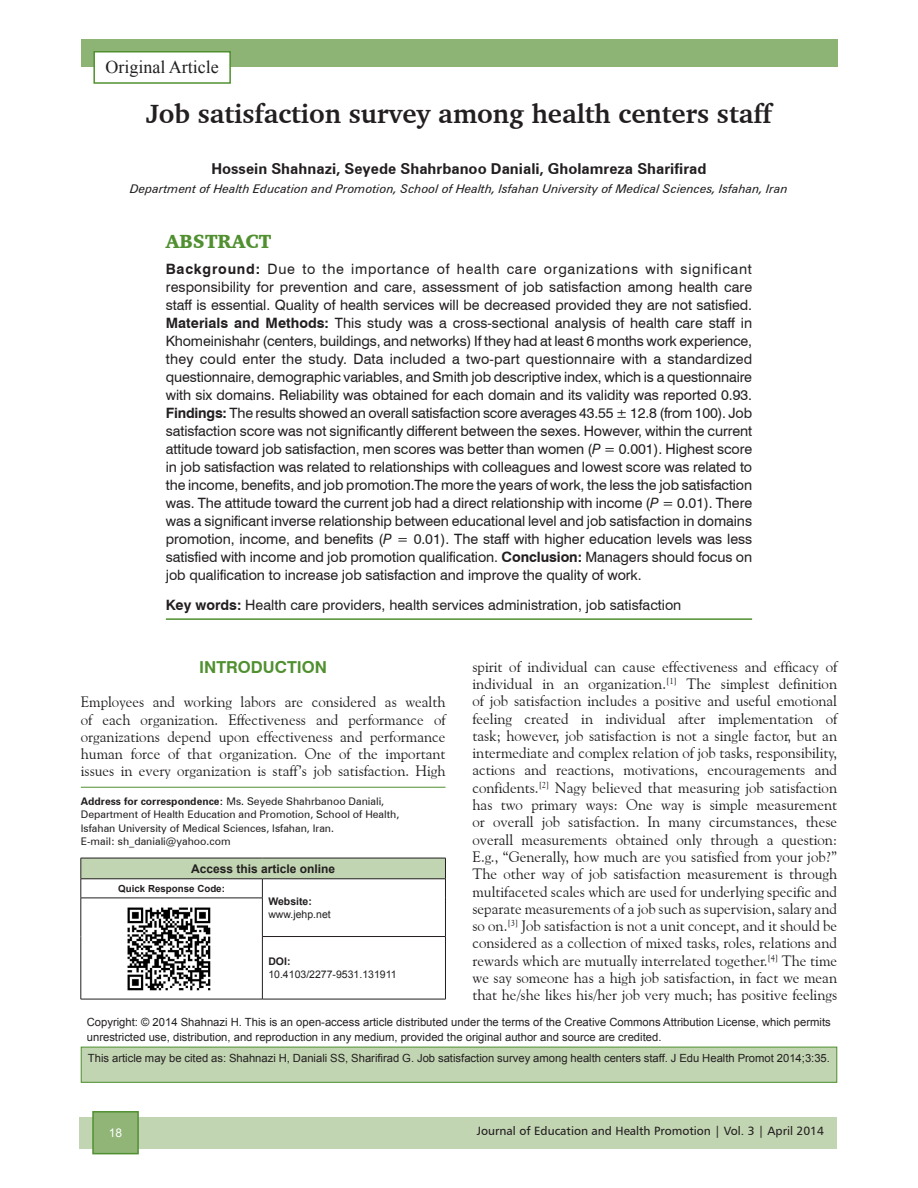
<style>
.page{position:relative;width:918px;height:1188px;background:#fff}
.page>*{position:absolute;margin:0;border:0;box-sizing:border-box;transform-origin:0 0}
.AT{font:700 27px "Charter BT";color:#231f20}
.ABSH{font:900 19.5px "Charter BT";color:#509030}
.AH{font:18px "Times New Roman";color:#231f20}
.t1{font:700 16.5px "Swiss 721 BT";color:#509030}
.TX{font:15px/17.2px "Goudy Old Style BT";color:#231f20;text-align:justify}
.AU{font:700 15px "Zurich BT";color:#231f20}
.ABS{font:14.25px/18px "Swiss 721 BT";letter-spacing:-.005em;color:#231f20;text-align:justify}
.KWD{font:14.25px "Swiss 721 BT";color:#231f20}
.AFF{font:italic 12px "Zurich BT";color:#231f20}
.VRF{font:12px "Humanist 777 BT Roman B";color:#231f20}
.ATAO{font:700 12px "Arial";color:#231f20}
.FOLIO{font:12px "Arial";color:#fff}
.C{font:11.25px/14.2px "Arial";color:#231f20}
.HTC{font:11.25px "Arial";color:#231f20}
.ADD{font:10.5px/13.5px "Zurich BT";color:#231f20}
.WEB{font:10.5px/12.6px "Arial";color:#231f20}
.QRC{font:700 9.75px "Arial";color:#231f20}
.s1{font-weight:700}
.s2{font-style:italic}
</style>
<div class="page">
<div style="left:81px;top:39px;width:756px;height:28px;background:#8eb475"></div>
<div style="left:80px;top:1117px;width:757px;height:31px;background:#c2d5b2"></div>
<div style="left:92px;top:1111px;width:47px;height:43px;background:#90b577;border:2px solid #509030"></div>
<hr style="left:166px;top:618px;width:586px;height:2px;background:#509030">
<div style="left:94px;top:52px;width:136px;height:31px;background:#fff"></div>
<div style="left:93px;top:51px;width:138px;height:33px;border:2px solid #509030"></div>
<hr style="left:81px;top:787px;width:365px;height:1px;background:#509030">
<div style="left:81px;top:858px;width:364px;height:21px;background:#c2d5b2"></div>
<hr style="left:81px;top:858px;width:181px;height:1px;background:#231f20">
<hr style="left:262px;top:858px;width:184px;height:1px;background:#231f20">
<hr style="left:81px;top:879px;width:181px;height:1px;background:#231f20">
<svg style="left:81px;top:858px;width:1px;height:40px"></svg>
<hr style="left:262px;top:879px;width:184px;height:1px;background:#231f20">
<svg style="left:445px;top:858px;width:1px;height:40px"></svg>
<hr style="left:445px;top:898px;width:1px;height:38px;background:#231f20">
<hr style="left:81px;top:898px;width:182px;height:1px;background:#231f20">
<hr style="left:81px;top:898px;width:1px;height:39px;background:#231f20">
<hr style="left:81px;top:937px;width:1px;height:62px;background:#231f20">
<hr style="left:445px;top:937px;width:1px;height:62px;background:#231f20">
<hr style="left:262px;top:999px;width:184px;height:1px;background:#231f20">
<svg style="left:262px;top:879px;width:1px;height:19px"></svg>
<hr style="left:262px;top:898px;width:1px;height:38px;background:#231f20">
<hr style="left:262px;top:937px;width:1px;height:62px;background:#231f20">
<hr style="left:81px;top:999px;width:181px;height:1px;background:#231f20">
<hr style="left:262px;top:936px;width:184px;height:1px;background:#231f20">
<img style="left:127px;top:907px;width:84px;height:84px">
<div style="left:81px;top:1047px;width:756px;height:35px;background:#c2d5b2"></div>
<div style="left:81px;top:1047px;width:756px;height:36px;border:1px solid #509030"></div>
<p class="AH" style="left:105px;top:55px;width:115px">Original Article</p>
<p class="AT" style="left:146px;top:97px;width:627px">Job satisfaction survey among health centers staff</p>
<p class="AU" style="left:211px;top:159px;width:497px">Hossein Shahnazi, Seyede Shahrbanoo Daniali, Gholamreza Sharifirad</p>
<p class="AFF" style="left:130px;top:181px;width:659px">Department of Health Education and Promotion, School of Health, Isfahan University of Medical Sciences, Isfahan, Iran</p>
<p class="ABSH" style="left:166px;top:229px;width:107px">ABSTRACT</p>
<p class="ABS" style="left:166px;top:260px;width:588px"><span class="s1">Background:</span> Due to the importance of health care organizations with significant responsibility for prevention and care, assessment of job satisfaction among health care staff is essential. Quality of health services will be decreased provided they are not satisfied.<br><span class="s1">Materials and Methods:</span> This study was a cross‑sectional analysis of health care staff in Khomeinishahr (centers, buildings, and networks) If they had at least 6 months work experience, they could enter the study. Data included a two‑part questionnaire with a standardized questionnaire, demographic variables, and Smith job descriptive index, which is a questionnaire with six domains. Reliability was obtained for each domain and its validity was reported 0.93.<br><span class="s1">Findings:</span> The results showed an overall satisfaction score averages 43.55 ± 12.8 (from 100). Job satisfaction score was not significantly different between the sexes. However, within the current attitude toward job satisfaction, men scores was better than women (<span class="s2">P</span> = 0.001). Highest score in job satisfaction was related to relationships with colleagues and lowest score was related to the income, benefits, and job promotion.The more the years of work, the less the job satisfaction was. The attitude toward the current job had a direct relationship with income (<span class="s2">P</span> = 0.01). There was a significant inverse relationship between educational level and job satisfaction in domains promotion, income, and benefits (<span class="s2">P</span> = 0.01). The staff with higher education levels was less satisfied with income and job promotion qualification. <span class="s1">Conclusion:</span> Managers should focus on job qualification to increase job satisfaction and improve the quality of work.</p>
<p class="KWD" style="left:166px;top:596px;width:517px"><span class="s1">Key words:</span> Health care providers, health services administration, job satisfaction</p>
<h1 class="t1" style="left:199px;top:657px;width:130px">INTRODUCTION</h1>
<p class="TX" style="left:81px;top:693px;width:366px">Employees and working labors are considered as wealth of each organization. Effectiveness and performance of organizations depend upon effectiveness and performance human force of that organization. One of the important issues in every organization is staff’s job satisfaction. High</p>
<p class="ADD" style="left:81px;top:794px;width:320px"><span class="s1">Address for correspondence:</span> Ms. Seyede Shahrbanoo Daniali, Department of Health Education and Promotion, School of Health, Isfahan University of Medical Sciences, Isfahan, Iran.<br>E-mail: sh_daniali@yahoo.com</p>
<p class="ATAO" style="left:191px;top:861px;width:146px">Access this article online</p>
<p class="QRC" style="left:118px;top:882px;width:108px">Quick Response Code:</p>
<p class="WEB" style="left:268px;top:895px;width:64px"><span class="s1">Website: </span>www.jehp.net</p>
<p class="WEB" style="left:268px;top:955px;width:130px"><span class="s1">DOI:<br></span>10.4103/2277-9531.131911</p>
<p class="TX" style="left:472px;top:658px;width:366px">spirit of individual can cause effectiveness and efficacy of individual in an organization.<sup>[1]</sup> The simplest definition of job satisfaction includes a positive and useful emotional feeling created in individual after implementation of task; however, job satisfaction is not a single factor, but an intermediate and complex relation of job tasks, responsibility, actions and reactions, motivations, encouragements and confidents.<sup>[2]</sup> Nagy believed that measuring job satisfaction has two primary ways: One way is simple measurement or overall job satisfaction. In many circumstances, these overall measurements obtained only through a question:<br>E.g., “Generally, how much are you satisfied from your job?” The other way of job satisfaction measurement is through multifaceted scales which are used for underlying specific and separate measurements of a job such as supervision, salary and so on.<sup>[3]</sup> Job satisfaction is not a unit concept, and it should be considered as a collection of mixed tasks, roles, relations and rewards which are mutually interrelated together.<sup>[4]</sup> The time we say someone has a high job satisfaction, in fact we mean that he/she likes his/her job very much; has positive feelings</p>
<p class="C" style="left:87px;top:1016px;width:746px">Copyright: © 2014 Shahnazi H. This is an open‑access article distributed under the terms of the Creative Commons Attribution License, which permits unrestricted use, distribution, and reproduction in any medium, provided the original author and source are credited.</p>
<p class="HTC" style="left:88px;top:1051px;width:744px">This article may be cited as: Shahnazi H, Daniali SS, Sharifirad G. Job satisfaction survey among health centers staff. J Edu Health Promot 2014;3:35.</p>
<p class="FOLIO" style="left:109px;top:1125px;width:15px">18</p>
<p class="VRF" style="left:477px;top:1123px;width:349px">Journal of Education and Health Promotion | Vol. 3 | April 2014</p>
</div>
